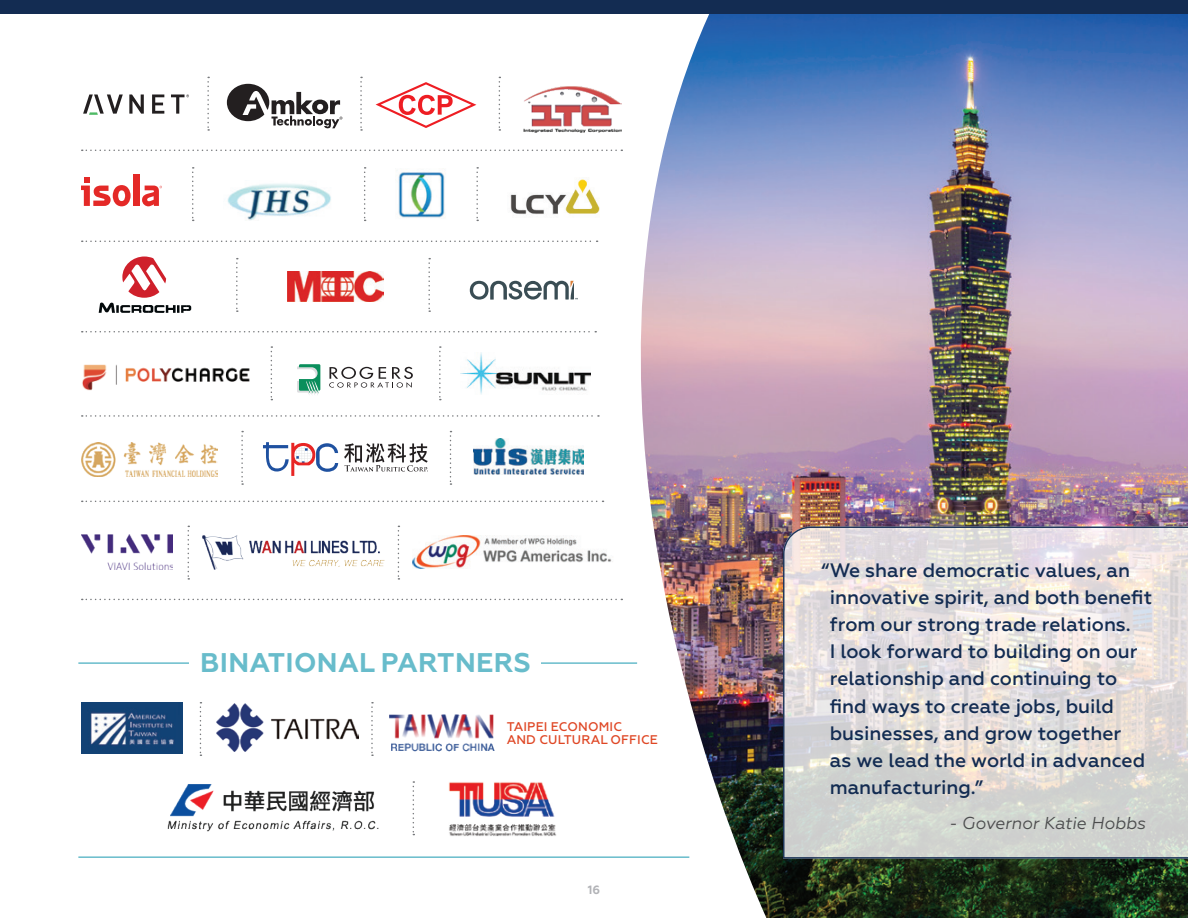
<style>
.page{position:relative;width:1188px;height:918px;background:#fff}
.page>*{position:absolute;margin:0;border:0;box-sizing:border-box;transform-origin:0 0}
.H1_Section_Header{font:700 27px "Geometria";letter-spacing:.01em;color:#68bccb}
.Subhead{font:500 19.5px/27.2px "Geometria";color:#132c52}
.t1{font:italic 17.25px "Geometria";color:#4b4c4d}
.t2{font:500 12.6px/13.2px "Geometria";letter-spacing:.01em;color:#df4725}
.t3{font:700 12px "Geometria";color:#b2b3b7}
</style>
<div class="page">
<img style="left:640px;top:14px;width:548px;height:904px">
<hr style="left:78px;top:662px;width:559px;height:2px;background:#68bccb">
<img style="left:288px;top:271px;width:96px;height:30px">
<svg style="left:470px;top:281px;width:108px;height:19px"></svg>
<img style="left:82px;top:364px;width:168px;height:27px">
<img style="left:510px;top:179px;width:90px;height:36px">
<div style="left:133px;top:175px;width:6px;height:31px;background:#e42927"></div>
<svg style="left:81px;top:177px;width:50px;height:29px"></svg>
<svg style="left:142px;top:186px;width:20px;height:20px"></svg>
<img style="left:227px;top:183px;width:104px;height:38px">
<img style="left:473px;top:439px;width:111px;height:36px">
<img style="left:523px;top:86px;width:99px;height:46px">
<img style="left:202px;top:535px;width:183px;height:35px">
<img style="left:167px;top:784px;width:212px;height:48px">
<img style="left:449px;top:782px;width:107px;height:54px">
<img style="left:412px;top:536px;width:201px;height:32px">
<svg style="left:263px;top:442px;width:75px;height:34px"></svg>
<svg style="left:344px;top:443px;width:84px;height:29px"></svg>
<img style="left:81px;top:442px;width:137px;height:34px">
<img style="left:398px;top:172px;width:47px;height:46px">
<svg style="left:82px;top:150px;width:540px;height:1px"></svg>
<svg style="left:82px;top:599px;width:540px;height:1px"></svg>
<svg style="left:236px;top:258px;width:2px;height:54px"></svg>
<svg style="left:207px;top:77px;width:2px;height:54px"></svg>
<svg style="left:428px;top:258px;width:2px;height:54px"></svg>
<svg style="left:360px;top:77px;width:2px;height:54px"></svg>
<svg style="left:499px;top:77px;width:1px;height:54px"></svg>
<svg style="left:439px;top:346px;width:2px;height:54px"></svg>
<svg style="left:364px;top:167px;width:2px;height:54px"></svg>
<svg style="left:476px;top:167px;width:2px;height:54px"></svg>
<svg style="left:271px;top:346px;width:1px;height:54px"></svg>
<svg style="left:192px;top:167px;width:2px;height:54px"></svg>
<svg style="left:376px;top:82px;width:100px;height:46px"></svg>
<img style="left:81px;top:534px;width:92px;height:35px">
<svg style="left:241px;top:431px;width:2px;height:54px"></svg>
<svg style="left:450px;top:431px;width:1px;height:54px"></svg>
<svg style="left:188px;top:526px;width:1px;height:54px"></svg>
<svg style="left:398px;top:526px;width:1px;height:54px"></svg>
<div style="left:190px;top:628px;width:351px;height:67px;background:#fff"></div>
<svg style="left:82px;top:331px;width:514px;height:1px"></svg>
<svg style="left:82px;top:501px;width:522px;height:1px"></svg>
<svg style="left:82px;top:241px;width:516px;height:1px"></svg>
<svg style="left:82px;top:415px;width:517px;height:2px"></svg>
<svg style="left:413px;top:781px;width:1px;height:54px"></svg>
<img style="left:81px;top:703px;width:101px;height:51px">
<img style="left:216px;top:704px;width:143px;height:47px">
<svg style="left:371px;top:702px;width:2px;height:54px"></svg>
<svg style="left:200px;top:702px;width:1px;height:54px"></svg>
<div style="left:507px;top:721px;width:155px;height:23px;background:#fff"></div>
<img style="left:390px;top:714px;width:105px;height:38px">
<img style="left:460px;top:353px;width:131px;height:42px">
<svg style="left:297px;top:364px;width:23px;height:31px"></svg>
<svg style="left:329px;top:367px;width:84px;height:21px"></svg>
<svg style="left:99px;top:257px;width:92px;height:56px"></svg>
<svg style="left:152px;top:94px;width:12px;height:20px"></svg>
<svg style="left:83px;top:94px;width:40px;height:21px"></svg>
<svg style="left:129px;top:94px;width:15px;height:20px"></svg>
<svg style="left:171px;top:94px;width:18px;height:20px"></svg>
<svg style="left:227px;top:84px;width:116px;height:44px"></svg>
<div style="left:0;top:0;width:1188px;height:14px;background:#132c52"></div>
<hr style="left:78px;top:856px;width:611px;height:2px;background:#68bccb">
<svg style="left:782px;top:526px;width:406px;height:333px;background:#dddad7"></svg>
<p class="H1_Section_Header" style="left:200px;top:647px;width:332px">BINATIONAL PARTNERS</p>
<p class="t2" style="left:507px;top:720px;width:153px">TAIPEI ECONOMIC<br>AND CULTURAL OFFICE</p>
<p class="t3" style="left:588px;top:882px;width:14px">16</p>
<p class="Subhead" style="left:830px;top:557px;width:324px;text-indent:-8px">“We share democratic values, an innovative spirit, and both benefit from our strong trade relations.<br>I look forward to building on our relationship and continuing to find ways to create jobs, build businesses, and grow together<br>as we lead the world in advanced manufacturing.”</p>
<p class="t1" style="left:949px;top:813px;width:198px">- Governor Katie Hobbs</p>
</div>
